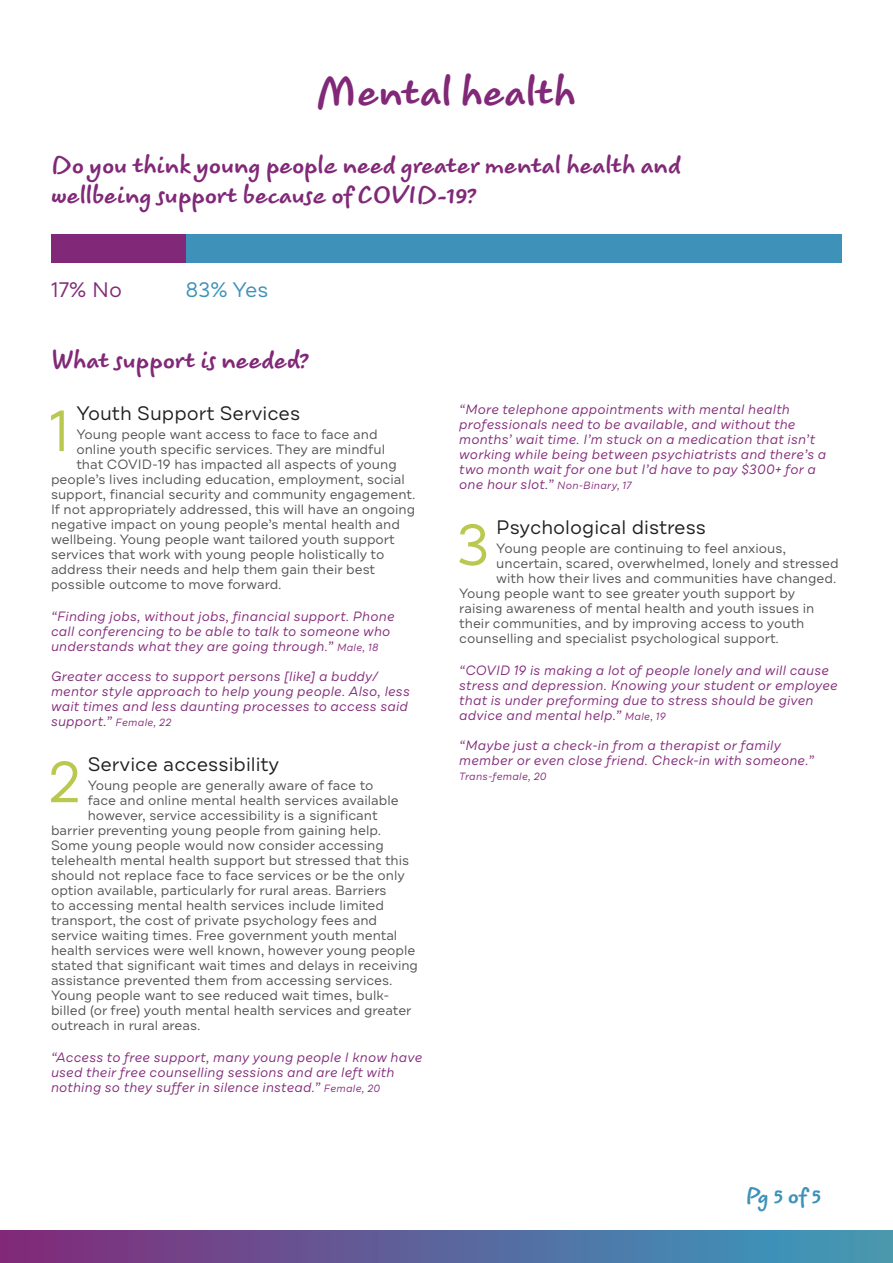
<style>
.page{position:relative;width:893px;height:1263px;background:#fff}
.page>*{position:absolute;margin:0;border:0;box-sizing:border-box;transform-origin:0 0}
.Body{font:58.05px "Draft B";color:#bbc850}
.t1{font:700 45px "Koorkin W04";color:#812978}
.t2{font:700 27px/30px "Koorkin W04";color:#812978}
.t3{font:700 24.45px "Koorkin W04";color:#3e92b9}
.Body-2{font:21px "Draft B";color:#3e92b9}
.Body-3{font:21px "Draft B";color:#812978}
.Body-4{font:19.5px "Draft B";color:#231f20}
.Body-5{font:13.5px "Draft B";color:#525254}
.t4{font:italic 13.5px/15px "Draft B";letter-spacing:.015em;color:#812978}
.t5{font:italic 10.5px "Draft B";letter-spacing:.02em;color:#812978}
.s1{font-size:10.5px}
</style>
<div class="page">
<div style="left:0;top:1230px;width:893px;height:33px;background:linear-gradient(to right,#802a7b,#399fbc)"></div>
<div style="left:185px;top:234px;width:657px;height:29px;background:#3e92b9"></div>
<div style="left:51px;top:234px;width:134px;height:29px;background:#812978"></div>
<h1 class="t1" style="left:317px;top:62px;width:260px">Mental health</h1>
<h2 class="t2" style="left:51px;top:149px;width:631px">Do you think young people need greater mental health and wellbeing support because of COVID-19?</h2>
<p class="Body-3" style="left:51px;top:277px;width:72px">17% No</p>
<p class="Body-2" style="left:185px;top:277px;width:85px">83% Yes</p>
<h2 class="t2" style="left:51px;top:344px;width:259px">What support is needed?</h2>
<p class="Body" style="left:49px;top:395px;width:23px">1</p>
<p class="Body-4" style="left:76px;top:401px;width:225px">Youth Support Services</p>
<p class="Body-5" style="left:76px;top:426px;width:303px">Young people want access to face to face and</p>
<p class="Body-5" style="left:76px;top:441px;width:310px">online youth specific services. They are mindful</p>
<p class="Body-5" style="left:76px;top:456px;width:322px">that COVID-19 has impacted all aspects of young</p>
<p class="Body-5" style="left:51px;top:471px;width:355px">people’s lives including education, employment, social</p>
<p class="Body-5" style="left:51px;top:486px;width:366px">support, financial security and community engagement.</p>
<p class="Body-5" style="left:51px;top:501px;width:366px">If not appropriately addressed, this will have an ongoing</p>
<p class="Body-5" style="left:51px;top:516px;width:351px">negative impact on young people’s mental health and</p>
<p class="Body-5" style="left:51px;top:531px;width:345px">wellbeing. Young people want tailored youth support</p>
<p class="Body-5" style="left:51px;top:546px;width:335px">services that work with young people holistically to</p>
<p class="Body-5" style="left:51px;top:561px;width:326px">address their needs and help them gain their best</p>
<p class="Body-5" style="left:51px;top:576px;width:232px">possible outcome to move forward.</p>
<p class="t4" style="left:51px;top:610px;width:345px">“Finding jobs, without jobs, financial support. Phone call conferencing to be able to talk to someone who understands what they are going through.” <span class="s1">Male, 18</span></p>
<p class="t4" style="left:51px;top:670px;width:360px">Greater access to support persons [like] a buddy/ mentor style approach to help young people. Also, less wait times and less daunting processes to access said support.” <span class="s1">Female, 22</span></p>
<p class="Body" style="left:48px;top:746px;width:35px">2</p>
<p class="Body-4" style="left:88px;top:752px;width:193px">Service accessibility</p>
<p class="Body-5" style="left:88px;top:777px;width:287px">Young people are generally aware of face to</p>
<p class="Body-5" style="left:88px;top:792px;width:312px">face and online mental health services available</p>
<p class="Body-5" style="left:88px;top:807px;width:291px">however, service accessibility is a significant</p>
<p class="Body-5" style="left:51px;top:822px;width:332px">barrier preventing young people from gaining help.</p>
<p class="Body-5" style="left:51px;top:837px;width:334px">Some young people would now consider accessing</p>
<p class="Body-5" style="left:51px;top:852px;width:360px">telehealth mental health support but stressed that this</p>
<p class="Body-5" style="left:51px;top:867px;width:355px">should not replace face to face services or be the only</p>
<p class="Body-5" style="left:51px;top:882px;width:337px">option available, particularly for rural areas. Barriers</p>
<p class="Body-5" style="left:51px;top:897px;width:334px">to accessing mental health services include limited</p>
<p class="Body-5" style="left:51px;top:912px;width:328px">transport, the cost of private psychology fees and</p>
<p class="Body-5" style="left:51px;top:927px;width:348px">service waiting times. Free government youth mental</p>
<p class="Body-5" style="left:51px;top:942px;width:366px">health services were well known, however young people</p>
<p class="Body-5" style="left:51px;top:957px;width:368px">stated that significant wait times and delays in receiving</p>
<p class="Body-5" style="left:51px;top:972px;width:343px">assistance prevented them from accessing services.</p>
<p class="Body-5" style="left:51px;top:987px;width:340px">Young people want to see reduced wait times, bulk-</p>
<p class="Body-5" style="left:51px;top:1002px;width:362px">billed (or free) youth mental health services and greater</p>
<p class="Body-5" style="left:51px;top:1017px;width:151px">outreach in rural areas.</p>
<p class="t4" style="left:51px;top:1051px;width:373px">“Access to free support, many young people I know have used their free counselling sessions and are left with nothing so they suffer in silence instead.” <span class="s1">Female, 20</span></p>
<p class="t4" style="left:459px;top:403px;width:369px">“More telephone appointments with mental health professionals need to be available, and without the months’ wait time. I’m stuck on a medication that isn’t working while being between psychiatrists and there’s a two month wait for one but I’d have to pay $300+ for a one hour slot.” <span class="s1">Non-Binary, 17</span></p>
<p class="Body" style="left:457px;top:509px;width:35px">3</p>
<p class="Body-4" style="left:496px;top:515px;width:211px">Psychological distress</p>
<p class="Body-5" style="left:496px;top:540px;width:291px">Young people are continuing to feel anxious,</p>
<p class="Body-5" style="left:496px;top:555px;width:344px">uncertain, scared, overwhelmed, lonely and stressed</p>
<p class="Body-5" style="left:496px;top:570px;width:342px">with how their lives and communities have changed.</p>
<p class="Body-5" style="left:459px;top:585px;width:338px">Young people want to see greater youth support by</p>
<p class="Body-5" style="left:459px;top:600px;width:357px">raising awareness of mental health and youth issues in</p>
<p class="Body-5" style="left:459px;top:615px;width:347px">their communities, and by improving access to youth</p>
<p class="Body-5" style="left:459px;top:630px;width:321px">counselling and specialist psychological support.</p>
<p class="t4" style="left:459px;top:664px;width:380px">“COVID 19 is making a lot of people lonely and will cause stress and depression. Knowing your student or employee that is under preforming due to stress should be given advice and mental help.” <span class="s1">Male, 19</span></p>
<p class="t4" style="left:459px;top:739px;width:356px">“Maybe just a check-in from a therapist or family member or even close friend. Check-in with someone.”</p>
<p class="t5" style="left:459px;top:769px;width:89px">Trans-female, 20</p>
<h3 class="t3" style="left:746px;top:1179px;width:77px">Pg 5 of 5</h3>
</div>
